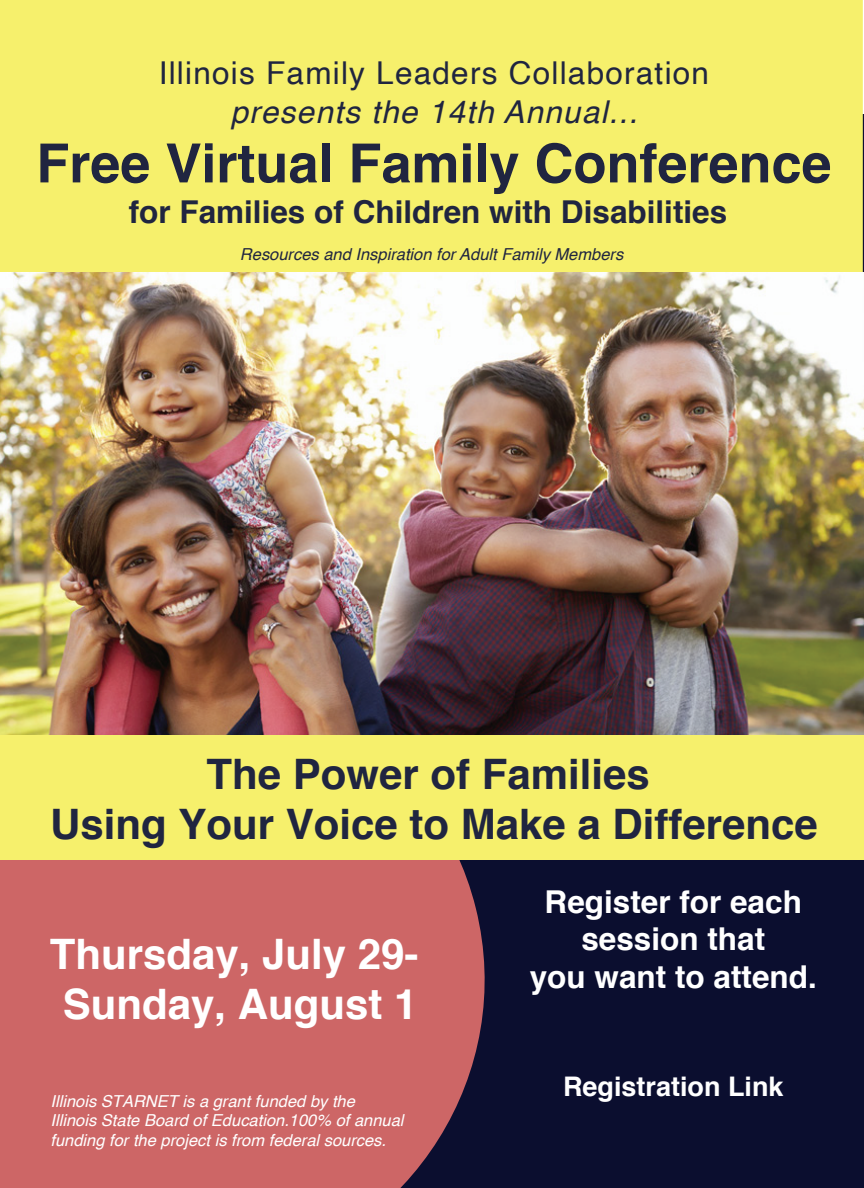
<style>
.page{position:relative;width:864px;height:1188px;background:#fff}
.page>*{position:absolute;margin:0;border:0;box-sizing:border-box;transform-origin:0 0}
.t1{font:700 54px "Helvetica";color:#202540}
.t2{font:700 42px/50.4px "Helvetica";color:#202540;text-align:center}
.t3{font:700 42px/50.4px "Helvetica";color:#fff;text-align:center}
.t4{font:700 31.5px/37.8px "Helvetica";color:#fff;text-align:center}
.t5{font:700 31.5px "Helvetica";color:#202540}
.t6{font:31.5px "Helvetica";letter-spacing:.04em;color:#202540}
.t7{font:italic 31.5px "Helvetica";letter-spacing:.04em;color:#202540}
.t8{font:700 27px "Helvetica";color:#fff}
.t9{font:italic 16.5px/19.8px "Helvetica";color:#fff}
.t10{font:italic 16.5px "Helvetica";color:#202540}
</style>
<div class="page">
<div style="left:0;top:114px;width:864px;height:1074px;background:#0b0e2f"></div>
<div style="left:0;top:0;width:863px;height:273px;background:#f6f06c"></div>
<div style="left:0;top:860px;width:485px;height:328px;background:#cd6666"></div>
<img style="left:0;top:273px;width:864px;height:463px">
<div style="left:0;top:736px;width:864px;height:124px;background:#f6f06c"></div>
<h3 class="t6" style="left:159px;top:48px;width:552px">Illinois Family Leaders Collaboration</h3>
<h3 class="t7" style="left:230px;top:87px;width:409px">presents the 14th Annual...</h3>
<h1 class="t1" style="left:36px;top:120px;width:797px">Free Virtual Family Conference</h1>
<h3 class="t5" style="left:129px;top:187px;width:600px">for Families of Children with Disabilities</h3>
<p class="t10" style="left:240px;top:241px;width:385px">Resources and Inspiration for Adult Family Members</p>
<h2 class="t2" style="left:50px;top:749px;width:769px">The Power of Families<br>Using Your Voice to Make a Difference</h2>
<h2 class="t3" style="left:50px;top:930px;width:370px">Thursday, July 29-<br>Sunday, August 1</h2>
<p class="t9" style="left:50px;top:1091px;width:355px">Illinois STARNET is a grant funded by the<br>Illinois State Board of Education.100% of annual funding for the project is from federal sources.</p>
<h3 class="t4" style="left:530px;top:883px;width:289px">Register for each session that<br>you want to attend.</h3>
<h3 class="t8" style="left:563px;top:1065px;width:222px">Registration Link</h3>
</div>
